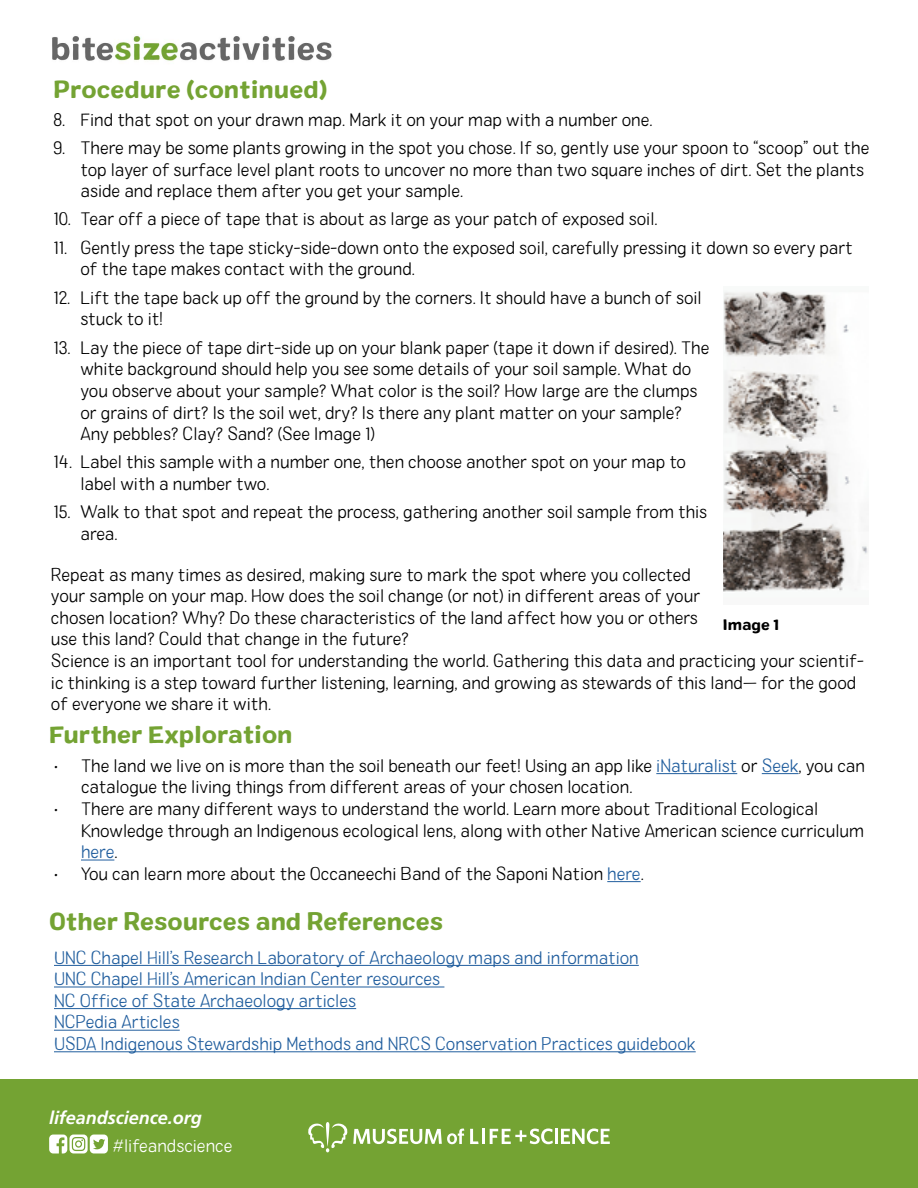
<style>
.page{position:relative;width:918px;height:1188px;background:#fff}
.page>*{position:absolute;margin:0;border:0;box-sizing:border-box;transform-origin:0 0}
.t1{font:24px "Colby St Bld";color:#74a333}
.t2{font:18px/21.6px "Colby St Ext Lt";color:#000}
.t3{font:18px/21.6px "Colby St Ext Lt";color:#215e9e}
.t4{font:italic 700 18px "Frutiger LT Pro";color:#fff}
.t5{font:18px "Colby St Ext Lt";color:#fff}
.t6{font:15px "Colby St Bld";color:#000}
.s1{color:#215e9e}
</style>
<div class="page">
<div style="left:0;top:1079px;width:918px;height:109px;background:#74a333"></div>
<svg style="left:49px;top:1135px;width:59px;height:19px"></svg>
<hr style="left:656px;top:773px;width:81px;height:1px;background:#215e9e">
<hr style="left:762px;top:773px;width:37px;height:1px;background:#215e9e">
<hr style="left:81px;top:860px;width:33px;height:1px;background:#215e9e">
<hr style="left:607px;top:881px;width:34px;height:1px;background:#215e9e">
<hr style="left:54px;top:965px;width:585px;height:1px;background:#215e9e">
<hr style="left:54px;top:987px;width:390px;height:1px;background:#215e9e">
<hr style="left:54px;top:1008px;width:302px;height:1px;background:#215e9e">
<hr style="left:54px;top:1030px;width:126px;height:1px;background:#215e9e">
<hr style="left:54px;top:1051px;width:642px;height:1px;background:#215e9e">
<img style="left:723px;top:291px;width:145px;height:301px">
<hr style="left:555px;top:1129px;width:3px;height:15px;background:#fff">
<svg style="left:561px;top:1128px;width:49px;height:16px"></svg>
<svg style="left:470px;top:1129px;width:9px;height:15px"></svg>
<hr style="left:482px;top:1129px;width:3px;height:15px;background:#fff">
<svg style="left:490px;top:1128px;width:63px;height:16px"></svg>
<svg style="left:308px;top:1122px;width:156px;height:30px"></svg>
<img style="left:52px;top:36px;width:280px;height:25px">
<h1 class="t1" style="left:53px;top:74px;width:276px">Procedure (continued)</h1>
<p class="t2" style="left:53px;top:108px;width:601px">8. Find that spot on your drawn map. Mark it on your map with a number one.</p>
<p class="t2" style="left:80px;top:137px;width:791px;text-indent:-27px">9. There may be some plants growing in the spot you chose. If so, gently use your spoon to “scoop” out the top layer of surface level plant roots to uncover no more than two square inches of dirt. Set the plants aside and replace them after you get your sample.</p>
<p class="t2" style="left:53px;top:208px;width:606px">10. Tear off a piece of tape that is about as large as your patch of exposed soil.</p>
<p class="t2" style="left:80px;top:237px;width:774px;text-indent:-27px">11. Gently press the tape sticky-side-down onto the exposed soil, carefully pressing it down so every part of the tape makes contact with the ground.</p>
<p class="t2" style="left:80px;top:286px;width:623px;text-indent:-27px">12. Lift the tape back up off the ground by the corners. It should have a bunch of soil stuck to it!</p>
<p class="t2" style="left:80px;top:336px;width:631px;text-indent:-27px">13. Lay the piece of tape dirt-side up on your blank paper (tape it down if desired). The white background should help you see some details of your soil sample. What do you observe about your sample? What color is the soil? How large are the clumps or grains of dirt? Is the soil wet, dry? Is there any plant matter on your sample?<br>Any pebbles? Clay? Sand? (See Image 1)</p>
<p class="t2" style="left:80px;top:451px;width:607px;text-indent:-27px">14. Label this sample with a number one, then choose another spot on your map to label with a number two.</p>
<p class="t2" style="left:80px;top:501px;width:628px;text-indent:-27px">15. Walk to that spot and repeat the process, gathering another soil sample from this area.</p>
<p class="t2" style="left:51px;top:563px;width:814px">Repeat as many times as desired, making sure to mark the spot where you collected<br>your sample on your map. How does the soil change (or not) in different areas of your<br>chosen location? Why? Do these characteristics of the land affect how you or others<br>use this land? Could that change in the future?<br>Science is an important tool for understanding the world. Gathering this data and practicing your scientif&shy;ic thinking is a step toward further listening, learning, and growing as stewards of this land— for the good of everyone we share it with.</p>
<h1 class="t1" style="left:49px;top:719px;width:245px">Further Exploration</h1>
<p class="t2" style="left:81px;top:755px;width:785px;text-indent:-27px">• The land we live on is more than the soil beneath our feet! Using an app like <span class="s1">iNaturalist</span> or <span class="s1">Seek</span>, you can catalogue the living things from different areas of your chosen location.</p>
<p class="t2" style="left:81px;top:798px;width:785px;text-indent:-27px">• There are many different ways to understand the world. Learn more about Traditional Ecological<br>Knowledge through an Indigenous ecological lens, along with other Native American science curriculum <span class="s1">here</span>.</p>
<p class="t2" style="left:54px;top:863px;width:591px">• You can learn more about the Occaneechi Band of the Saponi Nation <span class="s1">here</span>.</p>
<h1 class="t1" style="left:49px;top:906px;width:395px">Other Resources and References</h1>
<p class="t3" style="left:54px;top:946px;width:643px">UNC Chapel Hill’s Research Laboratory of Archaeology maps and information<br>UNC Chapel Hill’s American Indian Center resources<br>NC Office of State Archaeology articles<br>NCPedia Articles<br>USDA Indigenous Stewardship Methods and NRCS Conservation Practices guidebook</p>
<p class="t6" style="left:723px;top:615px;width:58px">Image 1</p>
<p class="t4" style="left:49px;top:1107px;width:154px">lifeandscience.org</p>
<p class="t5" style="left:113px;top:1134px;width:121px">#lifeandscience</p>
</div>
